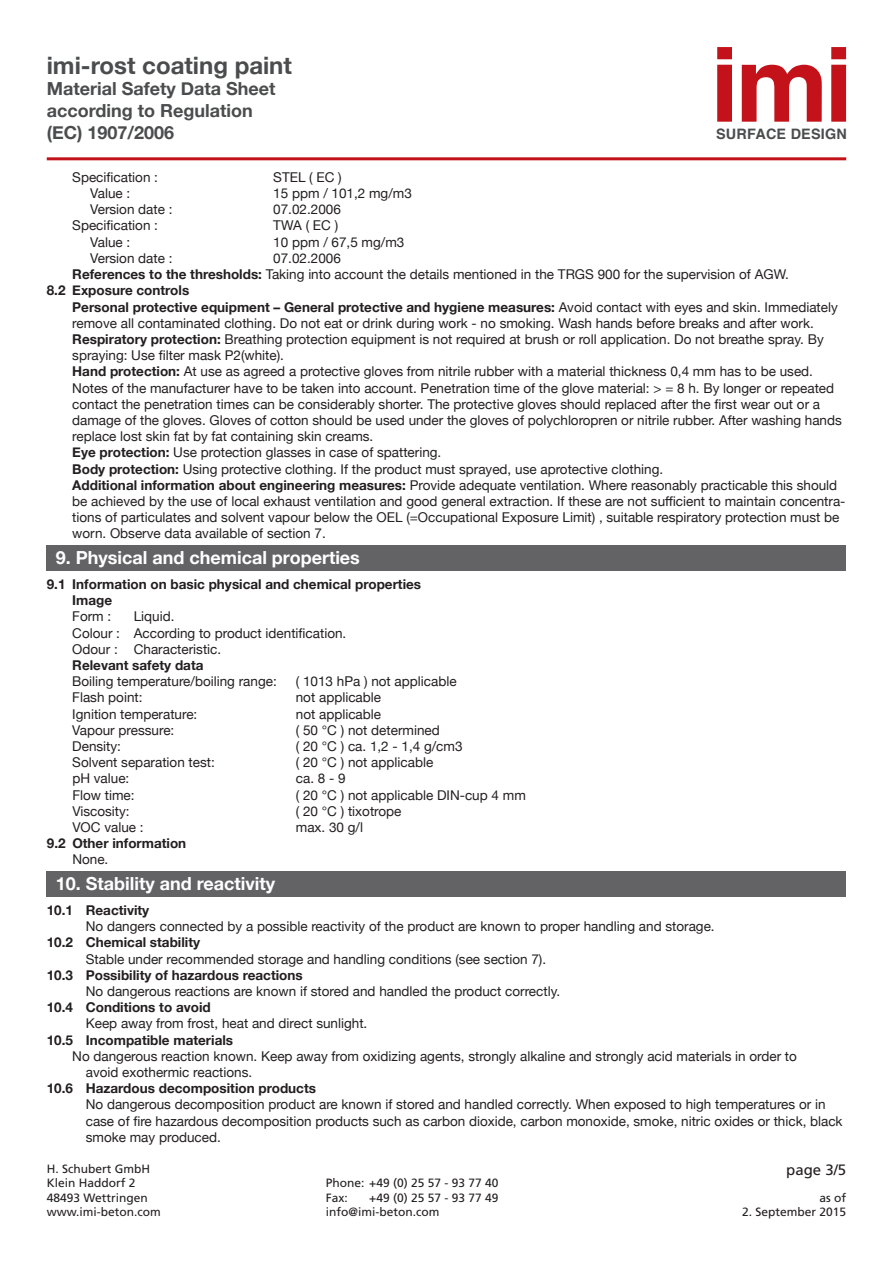
<style>
.page{position:relative;width:893px;height:1263px;background:#fff}
.page>*{position:absolute;margin:0;border:0;box-sizing:border-box;transform-origin:0 0}
.t1{font:700 24px "Helvetica Neue";color:#4b4c4d}
.t2{font:700 18px/21.6px "Helvetica Neue";color:#4b4c4d}
.t3{font:700 18px "Helvetica Neue";color:#fff}
.t4{font:15px "Frutiger";color:#231f20}
.t5{font:700 14.4px "Helvetica";letter-spacing:.015em;color:#4b4c4d}
.t6{font:13.5px/16.2px "Helvetica Neue";color:#231f20}
.t7{font:700 13.5px/16.2px "Helvetica Neue";color:#231f20}
.t8{font:12px/14.4px "Frutiger";color:#231f20}
.s1{font-weight:700}
.s2{font-weight:400}
</style>
<div class="page">
<svg style="left:717px;top:47px;width:15px;height:75px"></svg>
<svg style="left:742px;top:65px;width:80px;height:57px"></svg>
<svg style="left:831px;top:47px;width:15px;height:75px"></svg>
<hr style="left:47px;top:157px;width:799px;height:3px;background:#c4121a">
<div style="left:47px;top:545px;width:799px;height:26px;background:#636366"></div>
<div style="left:47px;top:871px;width:799px;height:26px;background:#636366"></div>
<h1 class="t1" style="left:47px;top:46px;width:247px">imi-rost coating paint</h1>
<h2 class="t2" style="left:47px;top:79px;width:230px">Material Safety Data Sheet according to Regulation (EC) 1907/2006</h2>
<p class="t5" style="left:716px;top:122px;width:132px">SURFACE DESIGN</p>
<p class="t6" style="left:72px;top:170px;width:87px">Specification :</p>
<p class="t6" style="left:273px;top:170px;width:70px">STEL ( EC )</p>
<p class="t6" style="left:90px;top:186px;width:42px">Value :</p>
<p class="t6" style="left:273px;top:186px;width:140px">15 ppm / 101,2 mg/m3</p>
<p class="t6" style="left:90px;top:202px;width:84px">Version date :</p>
<p class="t6" style="left:273px;top:202px;width:69px">07.02.2006</p>
<p class="t6" style="left:72px;top:218px;width:87px">Specification :</p>
<p class="t6" style="left:273px;top:218px;width:66px">TWA ( EC )</p>
<p class="t6" style="left:90px;top:235px;width:42px">Value :</p>
<p class="t6" style="left:273px;top:235px;width:133px">10 ppm / 67,5 mg/m3</p>
<p class="t6" style="left:90px;top:251px;width:84px">Version date :</p>
<p class="t6" style="left:273px;top:251px;width:69px">07.02.2006</p>
<p class="t6" style="left:72px;top:267px;width:718px"><span class="s1">References to the thresholds:</span> Taking into account the details mentioned in the TRGS 900 for the supervision of AGW.</p>
<p class="t7" style="left:47px;top:283px;width:144px">8.2 Exposure controls</p>
<p class="t7" style="left:72px;top:299px;width:767px">Personal protective equipment – General protective and hygiene measures: <span class="s2">Avoid contact with eyes and skin. Immediately</span></p>
<p class="t6" style="left:72px;top:316px;width:743px">remove all contaminated clothing. Do not eat or drink during work - no smoking. Wash hands before breaks and after work.</p>
<p class="t6" style="left:72px;top:332px;width:753px"><span class="s1">Respiratory protection:</span> Breathing protection equipment is not required at brush or roll application. Do not breathe spray. By</p>
<p class="t6" style="left:72px;top:348px;width:213px">spraying: Use filter mask P2(white).</p>
<p class="t6" style="left:72px;top:364px;width:742px"><span class="s1">Hand protection:</span> At use as agreed a protective gloves from nitrile rubber with a material thickness 0,4 mm has to be used.</p>
<p class="t6" style="left:72px;top:380px;width:763px">Notes of the manufacturer have to be taken into account. Penetration time of the glove material: &gt; = 8 h. By longer or repeated</p>
<p class="t6" style="left:72px;top:397px;width:749px">contact the penetration times can be considerably shorter. The protective gloves should replaced after the first wear out or a</p>
<p class="t6" style="left:72px;top:413px;width:771px">damage of the gloves. Gloves of cotton should be used under the gloves of polychloropren or nitrile rubber. After washing hands</p>
<p class="t6" style="left:72px;top:429px;width:303px">replace lost skin fat by fat containing skin creams.</p>
<p class="t6" style="left:72px;top:445px;width:371px"><span class="s1">Eye protection:</span> Use protection glasses in case of spattering.</p>
<p class="t6" style="left:72px;top:461px;width:592px"><span class="s1">Body protection:</span> Using protective clothing. If the product must sprayed, use aprotective clothing.</p>
<p class="t6" style="left:72px;top:478px;width:766px"><span class="s1">Additional information about engineering measures:</span> Provide adequate ventilation. Where reasonably practicable this should</p>
<p class="t6" style="left:72px;top:494px;width:775px">be achieved by the use of local exhaust ventilation and good general extraction. If these are not sufficient to maintain concentra-</p>
<p class="t6" style="left:72px;top:510px;width:769px">tions of particulates and solvent vapour below the OEL (=Occupational Exposure Limit) , suitable respiratory protection must be</p>
<p class="t6" style="left:72px;top:526px;width:255px">worn. Observe data available of section 7.</p>
<h2 class="t3" style="left:56px;top:544px;width:306px">9. Physical and chemical properties</h2>
<p class="t7" style="left:72px;top:576px;width:350px;text-indent:-26px">9.1 Information on basic physical and chemical properties<br>Image</p>
<p class="t6" style="left:72px;top:609px;width:41px">Form :</p>
<p class="t6" style="left:72px;top:609px;width:276px;text-indent:61px">Liquid.<br>Colour : According to product identification.<br>Odour : Characteristic.</p>
<p class="t7" style="left:72px;top:657px;width:133px">Relevant safety data</p>
<p class="t6" style="left:72px;top:674px;width:206px">Boiling temperature/boiling range:</p>
<p class="t6" style="left:296px;top:674px;width:162px">( 1013 hPa ) not applicable</p>
<p class="t6" style="left:72px;top:690px;width:72px">Flash point:</p>
<p class="t6" style="left:296px;top:690px;width:87px">not applicable</p>
<p class="t6" style="left:72px;top:706px;width:127px">Ignition temperature:</p>
<p class="t6" style="left:296px;top:706px;width:87px">not applicable</p>
<p class="t6" style="left:72px;top:723px;width:104px">Vapour pressure:</p>
<p class="t6" style="left:296px;top:723px;width:145px">( 50 °C ) not determined</p>
<p class="t6" style="left:72px;top:739px;width:50px">Density:</p>
<p class="t6" style="left:296px;top:739px;width:168px">( 20 °C ) ca. 1,2 - 1,4 g/cm3</p>
<p class="t6" style="left:72px;top:755px;width:144px">Solvent separation test:</p>
<p class="t6" style="left:296px;top:755px;width:139px">( 20 °C ) not applicable</p>
<p class="t6" style="left:72px;top:771px;width:59px">pH value:</p>
<p class="t6" style="left:296px;top:771px;width:51px">ca. 8 - 9</p>
<p class="t6" style="left:72px;top:787px;width:64px">Flow time:</p>
<p class="t6" style="left:296px;top:787px;width:231px">( 20 °C ) not applicable DIN-cup 4 mm</p>
<p class="t6" style="left:72px;top:804px;width:59px">Viscosity:</p>
<p class="t6" style="left:296px;top:804px;width:107px">( 20 °C ) tixotrope</p>
<p class="t6" style="left:72px;top:820px;width:73px">VOC value :</p>
<p class="t6" style="left:296px;top:820px;width:69px">max. 30 g/l</p>
<p class="t7" style="left:47px;top:835px;width:141px">9.2 Other information</p>
<p class="t6" style="left:72px;top:852px;width:38px">None.</p>
<h2 class="t3" style="left:56px;top:870px;width:221px">10. Stability and reactivity</h2>
<p class="t7" style="left:47px;top:902px;width:104px">10.1 Reactivity</p>
<p class="t6" style="left:86px;top:919px;width:630px">No dangers connected by a possible reactivity of the product are known to proper handling and storage.</p>
<p class="t7" style="left:47px;top:935px;width:155px">10.2 Chemical stability</p>
<p class="t6" style="left:86px;top:951px;width:462px">Stable under recommended storage and handling conditions (see section 7).</p>
<p class="t7" style="left:47px;top:967px;width:257px">10.3 Possibility of hazardous reactions</p>
<p class="t6" style="left:86px;top:984px;width:476px">No dangerous reactions are known if stored and handled the product correctly.</p>
<p class="t7" style="left:47px;top:999px;width:165px">10.4 Conditions to avoid</p>
<p class="t6" style="left:86px;top:1016px;width:283px">Keep away from frost, heat and direct sunlight.</p>
<p class="t7" style="left:47px;top:1032px;width:188px">10.5 Incompatible materials</p>
<p class="t6" style="left:86px;top:1048px;width:713px;text-indent:-14px">No dangerous reaction known. Keep away from oxidizing agents, strongly alkaline and strongly acid materials in order to avoid exothermic reactions.</p>
<p class="t7" style="left:47px;top:1080px;width:271px">10.6 Hazardous decomposition products</p>
<p class="t6" style="left:86px;top:1097px;width:758px">No dangerous decomposition product are known if stored and handled correctly. When exposed to high temperatures or in case of fire hazardous decomposition products such as carbon dioxide, carbon monoxide, smoke, nitric oxides or thick, black smoke may produced.</p>
<p class="t8" style="left:47px;top:1161px;width:115px">H. Schubert GmbH<br>Klein Haddorf 2<br>48493 Wettringen www.imi-beton.com</p>
<p class="t8" style="left:326px;top:1176px;width:174px">Phone: +49 (0) 25 57 - 93 77 40<br>Fax:</p>
<p class="t8" style="left:326px;top:1190px;width:174px;text-indent:44px">+49 (0) 25 57 - 93 77 49 info@imi-beton.com</p>
<p class="t4" style="left:786px;top:1160px;width:62px">page 3/5</p>
<p class="t8" style="left:819px;top:1190px;width:28px">as of</p>
<p class="t8" style="left:742px;top:1205px;width:106px">2. September 2015</p>
</div>
